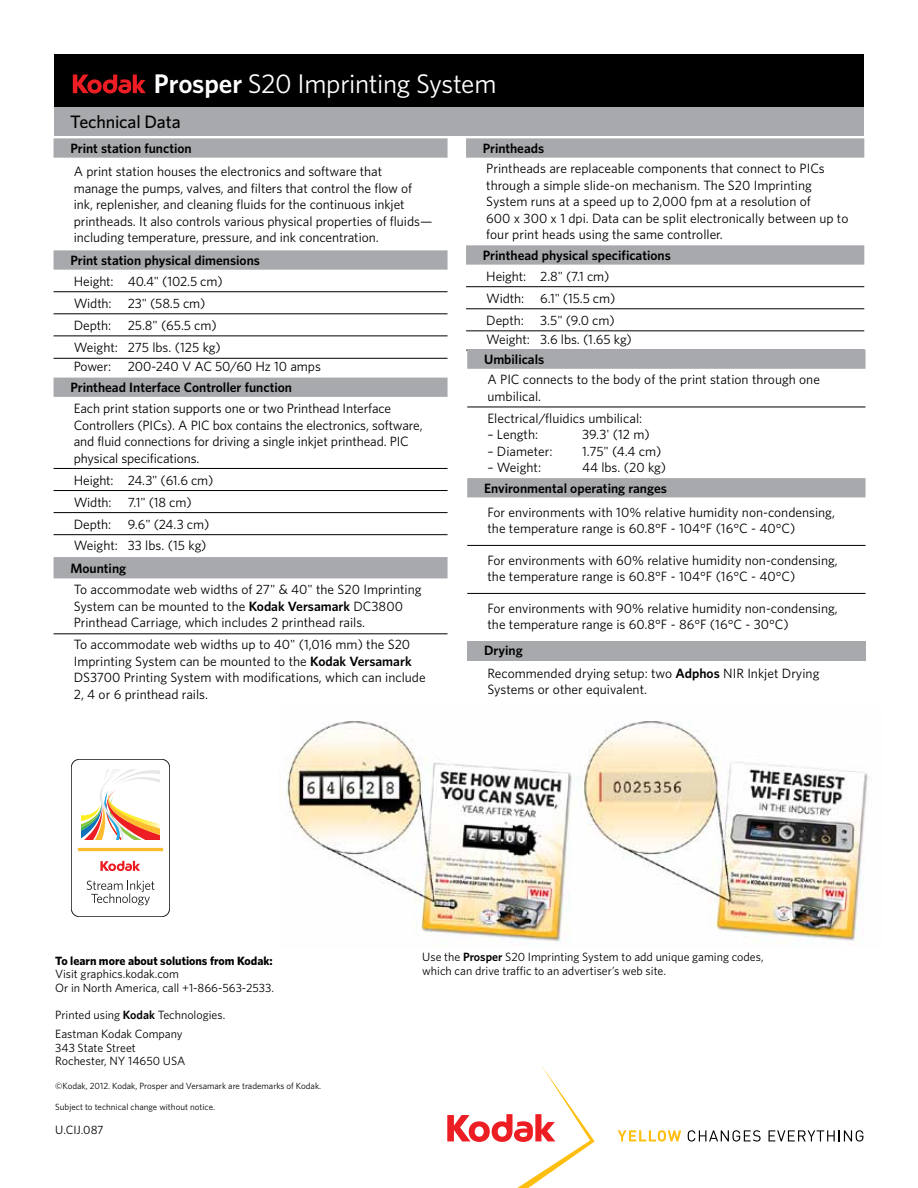
<style>
.page{position:relative;width:918px;height:1188px;background:#fff}
.page>*{position:absolute;margin:0;border:0;box-sizing:border-box;transform-origin:0 0}
.t1{font:27px "Whitney K";letter-spacing:-.015em;color:#fff}
.t2{font:500 18px "Whitney K";letter-spacing:-.01em;color:#000}
.t3{font:13.5px/16.5px "Whitney K";color:#000}
.t4{font:600 13.5px "Whitney K";color:#000}
.t5{font:12px/13.5px "Whitney K";color:#000}
.t6{font:700 12px "Whitney K";color:#000}
.t7{font:9px "Whitney K";color:#000}
.s1{font-weight:600}
</style>
<div class="page">
<img style="left:286px;top:721px;width:582px;height:223px">
<svg style="left:618px;top:1130px;width:63px;height:12px"></svg>
<svg style="left:688px;top:1130px;width:73px;height:12px"></svg>
<svg style="left:769px;top:1130px;width:94px;height:12px"></svg>
<svg style="left:447px;top:1065px;width:148px;height:123px"></svg>
<div style="left:71px;top:759px;width:99px;height:158px;border:1px solid #221f1f;border-radius:8px"></div>
<svg style="left:87px;top:880px;width:67px;height:25px"></svg>
<hr style="left:78px;top:848px;width:85px;height:3px;background:#fdbb30">
<svg style="left:100px;top:861px;width:40px;height:10px"></svg>
<svg style="left:81px;top:769px;width:79px;height:71px"></svg>
<div style="left:54px;top:54px;width:810px;height:54px;background:#000"></div>
<div style="left:54px;top:107px;width:810px;height:29px;background:#a7a9ac"></div>
<svg style="left:466px;top:138px;width:398px;height:127px"></svg>
<hr style="left:466px;top:286px;width:398px;height:1px;background:#000">
<hr style="left:466px;top:309px;width:398px;height:1px;background:#000">
<hr style="left:466px;top:331px;width:398px;height:1px;background:#000">
<hr style="left:466px;top:350px;width:398px;height:1px;background:#000">
<svg style="left:54px;top:138px;width:394px;height:440px"></svg>
<hr style="left:54px;top:468px;width:394px;height:1px;background:#000">
<hr style="left:54px;top:490px;width:394px;height:1px;background:#000">
<hr style="left:54px;top:512px;width:394px;height:1px;background:#000">
<hr style="left:54px;top:534px;width:394px;height:1px;background:#000">
<hr style="left:54px;top:634px;width:394px;height:1px;background:#000">
<hr style="left:54px;top:291px;width:394px;height:1px;background:#000">
<hr style="left:54px;top:314px;width:394px;height:1px;background:#000">
<hr style="left:54px;top:336px;width:394px;height:1px;background:#000">
<hr style="left:54px;top:358px;width:394px;height:1px;background:#000">
<svg style="left:73px;top:75px;width:73px;height:18px"></svg>
<svg style="left:467px;top:350px;width:399px;height:147px"></svg>
<div style="left:467px;top:641px;width:399px;height:20px;background:#a7a9ac"></div>
<hr style="left:467px;top:407px;width:399px;height:1px;background:#000">
<hr style="left:467px;top:545px;width:399px;height:1px;background:#000">
<hr style="left:467px;top:593px;width:399px;height:1px;background:#000">
<h1 class="t1" style="left:154px;top:66px;width:344px"><span class="s1">Prosper</span> S20 Imprinting System</h1>
<h2 class="t2" style="left:70px;top:110px;width:112px">Technical Data</h2>
<p class="t4" style="left:70px;top:139px;width:123px">Print station function</p>
<p class="t3" style="left:74px;top:163px;width:360px">A print station houses the electronics and software that<br>manage the pumps, valves, and filters that control the flow of ink, replenisher, and cleaning fluids for the continuous inkjet printheads. It also controls various physical properties of fluids— including temperature, pressure, and ink concentration.</p>
<p class="t4" style="left:70px;top:251px;width:191px">Print station physical dimensions</p>
<p class="t3" style="left:74px;top:270px;width:150px;line-height:21.9px">Height: 40.4" (102.5 cm)<br>Width: 23" (58.5 cm)<br>Depth: 25.8" (65.5 cm)<br>Weight: 275 lbs. (125 kg)</p>
<p class="t3" style="left:74px;top:358px;width:249px">Power: 200-240 V AC 50/60 Hz 10 amps</p>
<p class="t4" style="left:70px;top:378px;width:223px">Printhead Interface Controller function</p>
<p class="t3" style="left:74px;top:400px;width:350px">Each print station supports one or two Printhead Interface Controllers (PICs). A PIC box contains the electronics, software, and fluid connections for driving a single inkjet printhead. PIC physical specifications.</p>
<p class="t3" style="left:74px;top:469px;width:141px;line-height:21.9px">Height: 24.3" (61.6 cm)<br>Width: 7.1" (18 cm)<br>Depth: 9.6" (24.3 cm)<br>Weight: 33 lbs. (15 kg)</p>
<p class="t4" style="left:70px;top:559px;width:57px">Mounting</p>
<p class="t3" style="left:74px;top:581px;width:349px">To accommodate web widths of 27" &amp; 40" the S20 Imprinting<br>System can be mounted to the <span class="s1">Kodak Versamark</span> DC3800<br>Printhead Carriage, which includes 2 printhead rails.</p>
<p class="t3" style="left:74px;top:636px;width:353px">To accommodate web widths up to 40" (1,016 mm) the S20<br>Imprinting System can be mounted to the <span class="s1">Kodak Versamark </span>DS3700 Printing System with modifications, which can include 2, 4 or 6 printhead rails.</p>
<p class="t4" style="left:483px;top:139px;width:63px">Printheads</p>
<p class="t3" style="left:486px;top:160px;width:364px">Printheads are replaceable components that connect to PICs through a simple slide-on mechanism. The S20 Imprinting System runs at a speed up to 2,000 fpm at a resolution of<br>600 x 300 x 1 dpi. Data can be split electronically between up to four print heads using the same controller.</p>
<p class="t4" style="left:483px;top:246px;width:190px">Printhead physical specifications</p>
<p class="t3" style="left:486px;top:265px;width:130px;line-height:22px">Height: 2.8" (7.1 cm)<br>Width: 6.1" (15.5 cm)<br>Depth: 3.5" (9.0 cm)</p>
<p class="t3" style="left:486px;top:331px;width:147px">Weight: 3.6 lbs. (1.65 kg)</p>
<p class="t4" style="left:484px;top:350px;width:62px">Umbilicals</p>
<p class="t3" style="left:488px;top:371px;width:334px">A PIC connects to the body of the print station through one umbilical.</p>
<p class="t3" style="left:488px;top:409px;width:156px">Electrical/fluidics umbilical:</p>
<p class="t3" style="left:488px;top:426px;width:52px">– Length:</p>
<p class="t3" style="left:582px;top:426px;width:69px">39.3' (12 m)</p>
<p class="t3" style="left:488px;top:442px;width:67px">– Diameter:</p>
<p class="t3" style="left:582px;top:442px;width:81px">1.75" (4.4 cm)</p>
<p class="t3" style="left:488px;top:459px;width:55px">– Weight:</p>
<p class="t3" style="left:582px;top:459px;width:86px">44 lbs. (20 kg)</p>
<p class="t4" style="left:484px;top:479px;width:184px">Environmental operating ranges</p>
<p class="t3" style="left:488px;top:503px;width:349px">For environments with 10% relative humidity non-condensing, the temperature range is 60.8°F - 104°F (16°C - 40°C)</p>
<p class="t3" style="left:488px;top:551px;width:352px">For environments with 60% relative humidity non-condensing, the temperature range is 60.8°F - 104°F (16°C - 40°C)</p>
<p class="t3" style="left:488px;top:599px;width:352px">For environments with 90% relative humidity non-condensing, the temperature range is 60.8°F - 86°F (16°C - 30°C)</p>
<p class="t3" style="left:484px;top:638px;width:337px;line-height:22.8px"><span class="s1">Drying<br></span>Recommended drying setup: two <span class="s1">Adphos</span> NIR Inkjet Drying</p>
<p class="t3" style="left:488px;top:681px;width:161px">Systems or other equivalent.</p>
<p class="t6" style="left:55px;top:952px;width:219px">To learn more about solutions from Kodak:</p>
<p class="t5" style="left:55px;top:967px;width:220px">Visit graphics.kodak.com<br>Or in North America, call +1-866-563-2533.</p>
<p class="t5" style="left:55px;top:1004px;width:172px;line-height:19.5px">Printed using <span class="s1">Kodak</span> Technologies.<br>Eastman Kodak Company</p>
<p class="t5" style="left:55px;top:1040px;width:132px">343 State Street<br>Rochester, NY 14650 USA</p>
<p class="t7" style="left:55px;top:1080px;width:267px">©Kodak, 2012. Kodak, Prosper and Versamark are trademarks of Kodak.</p>
<p class="t7" style="left:55px;top:1101px;width:161px">Subject to technical change without notice.</p>
<p class="t5" style="left:55px;top:1123px;width:50px">U.CIJ.087</p>
<p class="t5" style="left:422px;top:950px;width:343px">Use the <span class="s1">Prosper</span> S20 Imprinting System to add unique gaming codes, which can drive traffic to an advertiser’s web site.</p>
</div>
